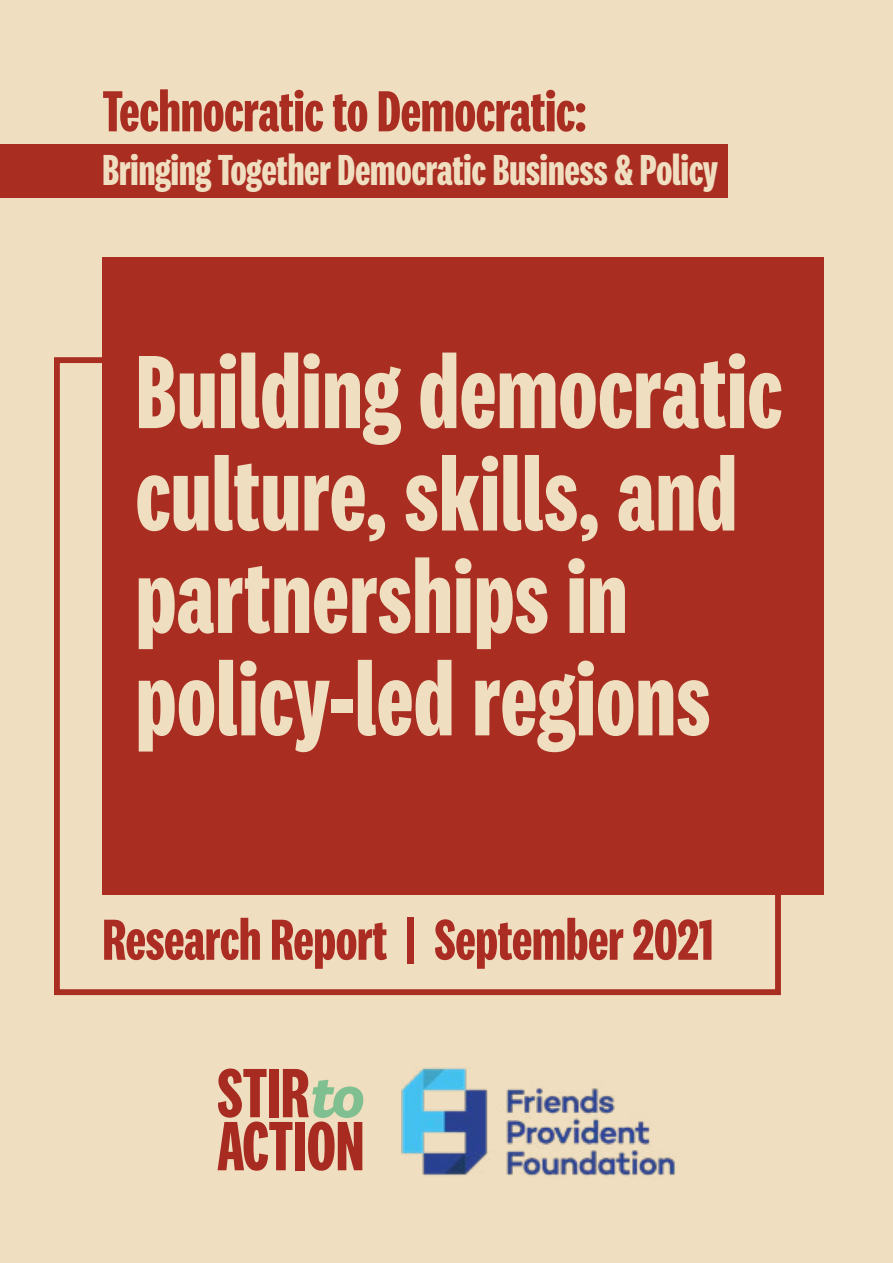
<style>
.page{position:relative;width:893px;height:1263px;background:#efdfc0}
.page>*{position:absolute;margin:0;border:0;box-sizing:border-box;transform-origin:0 0}
.t1{font:700 107.85px/102.4px "National 2 Compressed";letter-spacing:.01em;color:#efdfc0}
.t2{font:700 60px "National 2 Compressed";color:#ab2c23}
.t3{font:700 60px "National 2 Compressed";color:#aa2d22}
.t4{font:700 45px "National 2 Compressed";color:#efdfc0}
</style>
<div class="page">
<div style="left:0;top:145px;width:727px;height:53px;background:#aa2d22"></div>
<svg style="left:217px;top:1068px;width:146px;height:103px"></svg>
<div style="left:54px;top:357px;width:727px;height:638px;background:#efdfc0;border:6px solid #aa2d22"></div>
<div style="left:103px;top:257px;width:721px;height:638px;background:#aa2d22"></div>
<img style="left:401px;top:1068px;width:274px;height:108px">
<p class="t3" style="left:103px;top:79px;width:485px">Technocratic to Democratic:</p>
<p class="t4" style="left:103px;top:146px;width:617px">Bringing Together Democratic Business &amp; Policy</p>
<p class="t1" style="left:136px;top:340px;width:647px">Building democratic culture, skills, and partnerships in policy-led regions</p>
<p class="t2" style="left:103px;top:908px;width:612px">Research Report | September 2021</p>
</div>
